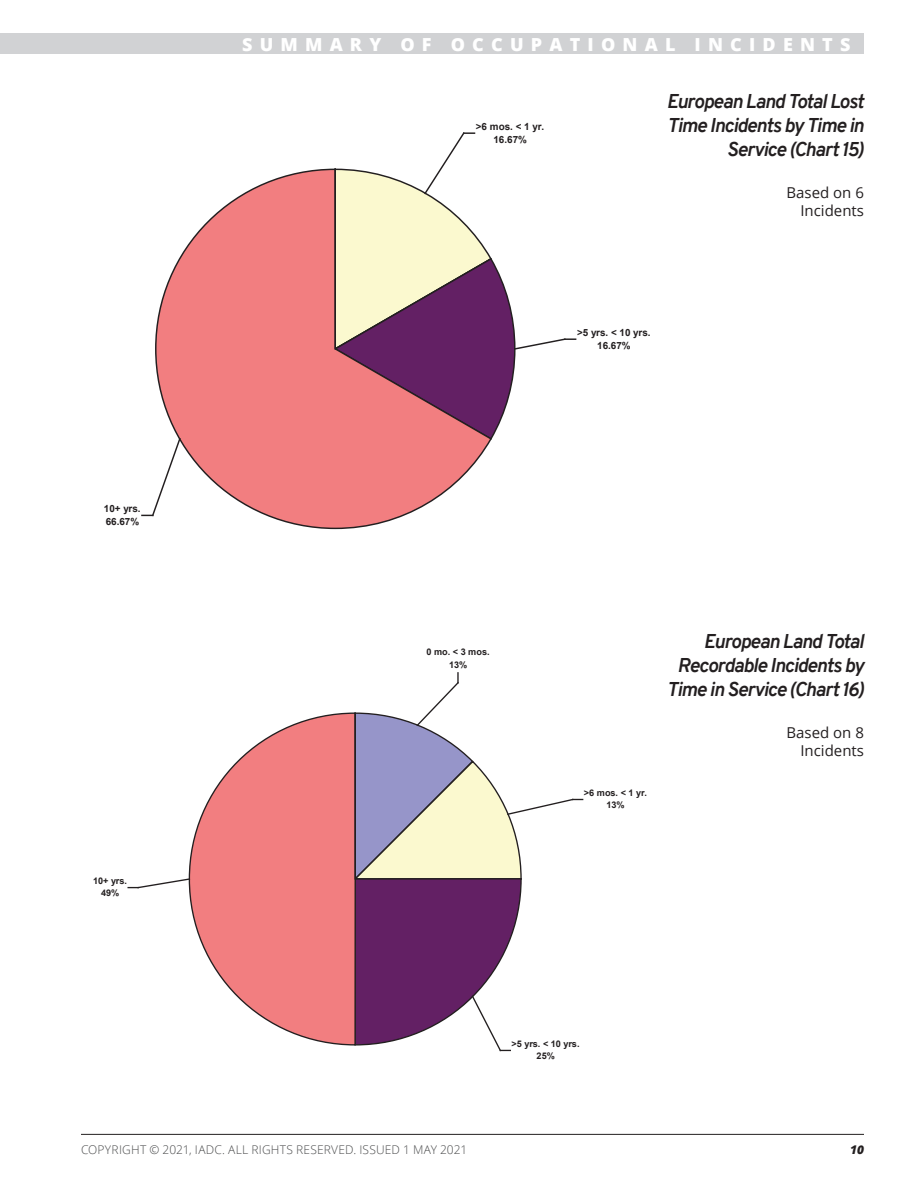
<style>
.page{position:relative;width:918px;height:1188px;background:#fff}
.page>*{position:absolute;margin:0;border:0;box-sizing:border-box;transform-origin:0 0}
.t1{font:italic 700 19.5px/24px "Overpass";letter-spacing:-.045em;color:#231f20;text-align:right}
.t2{font:800 18px "Open Sans";letter-spacing:.4em;color:#fff}
.t3{font:15px/18px "Open Sans";color:#231f20;text-align:right}
.t4{font:300 12px "Open Sans";letter-spacing:.015em;color:#4b4c4d}
.t5{font:italic 800 12px "Open Sans";color:#231f20}
.t6{font:700 9.9px/13.2px "Arial";color:#231f20;text-align:center}
.t7{font:700 9.15px/12.1px "Arial";color:#231f20;text-align:center}
</style>
<div class="page">
<div style="left:0;top:34px;width:864px;height:20px;background:#d1d2d4"></div>
<hr style="left:81px;top:1134px;width:783px;height:1px;background:#231f20">
<svg style="left:155px;top:168px;width:336px;height:362px"></svg>
<svg style="left:333px;top:132px;width:243px;height:309px"></svg>
<svg style="left:142px;top:437px;width:40px;height:80px"></svg>
<svg style="left:188px;top:712px;width:165px;height:334px"></svg>
<svg style="left:353px;top:673px;width:230px;height:379px"></svg>
<svg style="left:128px;top:878px;width:63px;height:11px"></svg>
<p class="t2" style="left:242px;top:31px;width:610px">SUMMARY OF OCCUPATIONAL INCIDENTS</p>
<p class="t6" style="left:476px;top:120px;width:70px">&gt;6 mos. &lt; 1 yr.<br>16.67%</p>
<p class="t1" style="left:667px;top:89px;width:199px">European Land Total Lost<br>Time Incidents by Time in<br>Service (Chart 15)</p>
<p class="t3" style="left:787px;top:183px;width:79px">Based on 6<br>Incidents</p>
<p class="t6" style="left:577px;top:326px;width:75px">&gt;5 yrs. &lt; 10 yrs.<br>16.67%</p>
<p class="t6" style="left:104px;top:502px;width:38px;text-align:left">10+ yrs.<br>66.67%</p>
<p class="t7" style="left:93px;top:875px;width:35px">10+ yrs.<br>49%</p>
<p class="t7" style="left:426px;top:646px;width:65px">0 mo. &lt; 3 mos.<br>13%</p>
<p class="t7" style="left:584px;top:787px;width:65px">&gt;6 mos. &lt; 1 yr.<br>13%</p>
<p class="t1" style="left:667px;top:629px;width:199px">European Land Total<br>Recordable Incidents by<br>Time in Service (Chart 16)</p>
<p class="t3" style="left:787px;top:723px;width:79px">Based on 8<br>Incidents</p>
<p class="t4" style="left:81px;top:1142px;width:388px">COPYRIGHT © 2021, IADC. ALL RIGHTS RESERVED. ISSUED 1 MAY 2021</p>
<p class="t7" style="left:512px;top:1038px;width:69px">&gt;5 yrs. &lt; 10 yrs.<br>25%</p>
<p class="t5" style="left:850px;top:1141px;width:15px">10</p>
</div>
